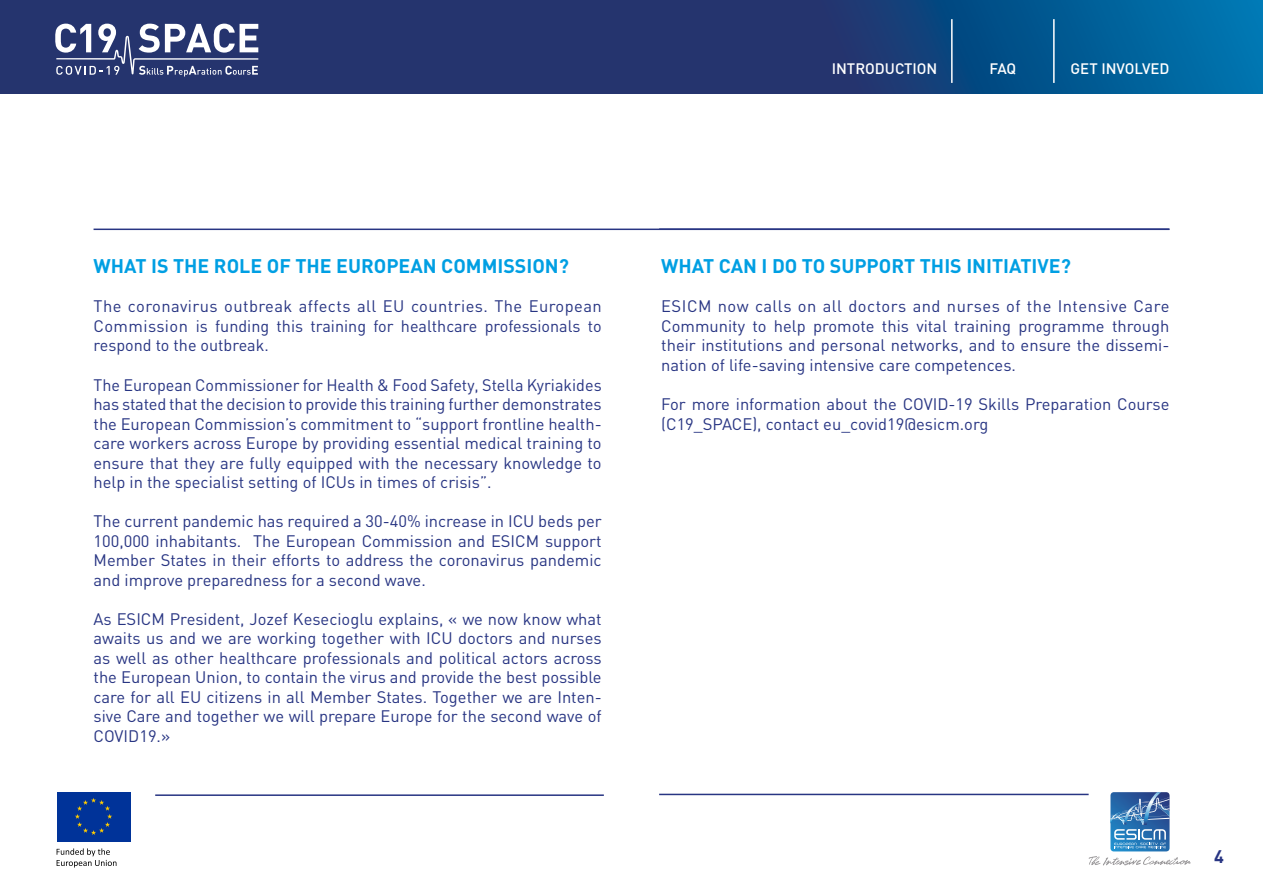
<style>
.page{position:relative;width:1263px;height:893px;background:#fff}
.page>*{position:absolute;margin:0;border:0;box-sizing:border-box;transform-origin:0 0}
.t1{font:700 19.5px "DIN";color:#009fe3}
.t2{font:700 18px "DIN";color:#283583}
.t3{font:16.5px/19.5px "DIN";color:#283583;text-align:justify}
.t4{font:500 15px "DIN";color:#fff}
</style>
<div class="page">
<svg style="left:0;top:0;width:1263px;height:94px;background:#1a407a"></svg>
<div style="left:57px;top:792px;width:73px;height:49px;background:#039"></div>
<svg style="left:75px;top:798px;width:37px;height:37px"></svg>
<svg style="left:57px;top:848px;width:59px;height:20px"></svg>
<svg style="left:1088px;top:792px;width:103px;height:73px"></svg>
<hr style="left:951px;top:19px;width:1px;height:64px;background:#fff">
<hr style="left:1053px;top:19px;width:1px;height:64px;background:#fff">
<hr style="left:659px;top:228px;width:510px;height:2px;background:#283583">
<hr style="left:155px;top:794px;width:449px;height:2px;background:#283583">
<hr style="left:659px;top:794px;width:430px;height:1px;background:#283583">
<hr style="left:94px;top:229px;width:1075px;height:1px;background:#283583">
<svg style="left:55px;top:24px;width:203px;height:53px"></svg>
<p class="t4" style="left:832px;top:59px;width:107px">INTRODUCTION</p>
<p class="t4" style="left:989px;top:59px;width:28px">FAQ</p>
<p class="t4" style="left:1070px;top:59px;width:101px">GET INVOLVED</p>
<p class="t1" style="left:94px;top:254px;width:477px">WHAT IS THE ROLE OF THE EUROPEAN COMMISSION?</p>
<p class="t3" style="left:94px;top:296px;width:510px">The coronavirus outbreak affects all EU countries. The European Commission is funding this training for healthcare professionals to respond to the outbreak.</p>
<p class="t3" style="left:94px;top:374px;width:510px">The European Commissioner for Health &amp; Food Safety, Stella Kyriakides has stated that the decision to provide this training further demonstrates the European Commission’s commitment to “support frontline health&shy;care workers across Europe by providing essential medical training to ensure that they are fully equipped with the necessary knowledge to help in the specialist setting of ICUs in times of crisis”.</p>
<p class="t3" style="left:94px;top:511px;width:510px">The current pandemic has required a 30-40% increase in ICU beds per 100,000 inhabitants. The European Commission and ESICM support Member States in their efforts to address the coronavirus pandemic and improve preparedness for a second wave.</p>
<p class="t3" style="left:94px;top:608px;width:510px">As ESICM President, Jozef Kesecioglu explains, « we now know what awaits us and we are working together with ICU doctors and nurses as well as other healthcare professionals and political actors across the European Union, to contain the virus and provide the best possible care for all EU citizens in all Member States. Together we are Inten&shy;sive Care and together we will prepare Europe for the second wave of COVID19.»</p>
<p class="t1" style="left:661px;top:254px;width:411px">WHAT CAN I DO TO SUPPORT THIS INITIATIVE?</p>
<p class="t3" style="left:661px;top:296px;width:510px">ESICM now calls on all doctors and nurses of the Intensive Care Community to help promote this vital training programme through their institutions and personal networks, and to ensure the dissemi&shy;nation of life-saving intensive care competences.</p>
<p class="t3" style="left:661px;top:394px;width:510px">For more information about the COVID-19 Skills Preparation Course (C19_SPACE), contact eu_covid19@esicm.org</p>
<p class="t2" style="left:1214px;top:845px;width:11px">4</p>
</div>
